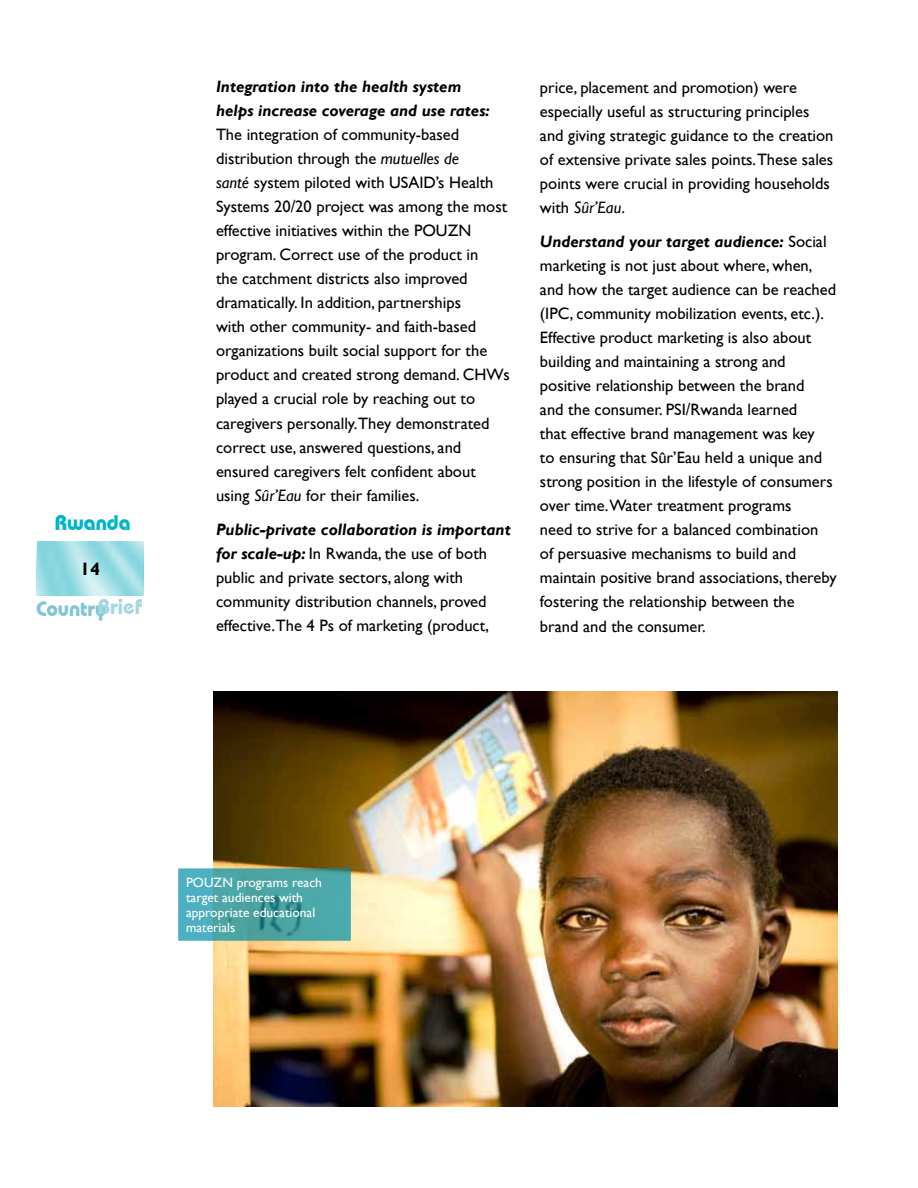
<style>
.page{position:relative;width:918px;height:1188px;background:#fff}
.page>*{position:absolute;margin:0;border:0;box-sizing:border-box;transform-origin:0 0}
.t1{font:700 21px "Bauhaus IT Cby BT";letter-spacing:-.005em;color:#80c6d4}
.t2{font:700 21px "Bauhaus IT Cby BT";color:#00b5cc}
.t3{font:700 18px "Gill Sans";color:#000}
.t4{font:16.5px/24px "Gill Sans";color:#000}
.t5{font:italic 700 16.5px/24px "Gill Sans";color:#000}
.t6{font:13.5px/15px "Gill Sans";color:#fff}
.s1{color:#a6d7e1}
.s2{font-style:italic}
.s3{font-weight:700;font-style:italic}
</style>
<div class="page">
<img style="left:36px;top:542px;width:108px;height:54px">
<img style="left:214px;top:691px;width:623px;height:416px">
<svg style="left:178px;top:869px;width:173px;height:72px;background:#4ba5a9"></svg>
<p class="t2" style="left:55px;top:510px;width:77px">Rwanda</p>
<p class="t3" style="left:80px;top:558px;width:21px">14</p>
<p class="t1" style="left:36px;top:596px;width:108px">Country<span class="s1">Brief</span></p>
<p class="t5" style="left:216px;top:75px;width:275px">Integration into the health system helps increase coverage and use rates:</p>
<p class="t4" style="left:216px;top:123px;width:295px">The integration of community-based distribution through the <span class="s2">mutuelles de<br>santé</span> system piloted with USAID’s Health Systems 20/20 project was among the most effective initiatives within the POUZN program. Correct use of the product in<br>the catchment districts also improved dramatically. In addition, partnerships<br>with other community- and faith-based organizations built social support for the product and created strong demand. CHWs played a crucial role by reaching out to caregivers personally.They demonstrated correct use, answered questions, and ensured caregivers felt confident about using <span class="s2">Sûr’Eau</span> for their families.</p>
<p class="t4" style="left:216px;top:518px;width:296px"><span class="s3">Public-private collaboration is important for scale-up:</span> In Rwanda, the use of both public and private sectors, along with community distribution channels, proved effective.The 4 Ps of marketing (product,</p>
<p class="t4" style="left:540px;top:75px;width:295px">price, placement and promotion) were especially useful as structuring principles and giving strategic guidance to the creation of extensive private sales points.These sales points were crucial in providing households with <span class="s2">Sûr’Eau</span>.</p>
<p class="t4" style="left:540px;top:230px;width:298px"><span class="s3">Understand your target audience:</span> Social marketing is not just about where, when, and how the target audience can be reached (IPC, community mobilization events, etc.).<br>Effective product marketing is also about building and maintaining a strong and positive relationship between the brand<br>and the consumer. PSI/Rwanda learned<br>that effective brand management was key<br>to ensuring that Sûr’Eau held a unique and strong position in the lifestyle of consumers over time.Water treatment programs<br>need to strive for a balanced combination<br>of persuasive mechanisms to build and maintain positive brand associations, thereby fostering the relationship between the brand and the consumer.</p>
<p class="t6" style="left:186px;top:874px;width:137px">POUZN programs reach target audiences with appropriate educational materials</p>
</div>
